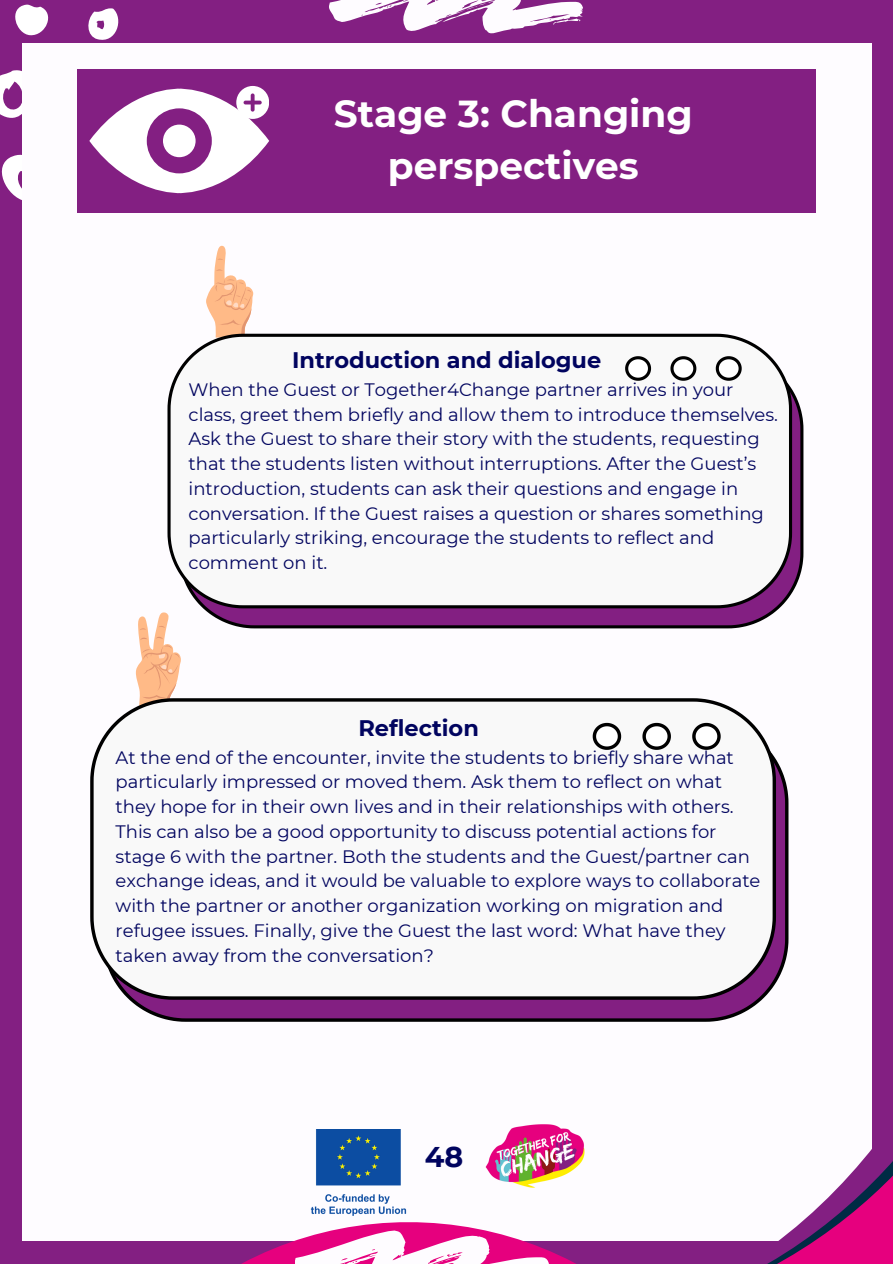
<style>
.page{position:relative;width:893px;height:1264px;background:#fff}
.page>*{position:absolute;margin:0;border:0;box-sizing:border-box;transform-origin:0 0}
.t1{font:700 37.5px/51.8px "Montserrat";color:#fff;text-align:center}
.t2{font:700 28.5px "Montserrat";color:#01045f}
.t3{font:700 22.5px "Montserrat";color:#01045f}
.t4{font:18px/24.8px "Montserrat";color:#01045f}
</style>
<div class="page">
<div style="left:0;top:0;width:892px;height:1263px;background:#831f82"></div>
<svg style="left:15px;top:4px;width:34px;height:32px"></svg>
<svg style="left:88px;top:8px;width:31px;height:32px"></svg>
<svg style="left:0;top:64px;width:23px;height:71px"></svg>
<svg style="left:1px;top:152px;width:22px;height:50px"></svg>
<div style="left:23px;top:43px;width:848px;height:1197px;background:#fefcff"></div>
<svg style="left:195px;top:1124px;width:422px;height:139px"></svg>
<svg style="left:329px;top:0;width:253px;height:34px"></svg>
<svg style="left:295px;top:1230px;width:253px;height:33px;background:#f188c3"></svg>
<svg style="left:617px;top:1063px;width:275px;height:200px"></svg>
<div style="left:77px;top:69px;width:738px;height:143px;background:#831f82"></div>
<svg style="left:89px;top:86px;width:180px;height:108px"></svg>
<div style="left:163px;top:125px;width:32px;height:32px;background:#fff;border-radius:50%"></div>
<svg style="left:136px;top:612px;width:45px;height:86px"></svg>
<svg style="left:206px;top:245px;width:47px;height:89px"></svg>
<svg style="left:177px;top:391px;width:626px;height:237px;background:#7f397f"></svg>
<svg style="left:167px;top:334px;width:626px;height:276px"></svg>
<svg style="left:713px;top:354px;width:30px;height:29px"></svg>
<svg style="left:668px;top:354px;width:30px;height:29px"></svg>
<svg style="left:623px;top:354px;width:30px;height:29px"></svg>
<svg style="left:131px;top:761px;width:658px;height:260px;background:#7a317a"></svg>
<svg style="left:90px;top:698px;width:687px;height:303px"></svg>
<svg style="left:690px;top:720px;width:32px;height:32px"></svg>
<svg style="left:640px;top:720px;width:33px;height:32px"></svg>
<svg style="left:590px;top:720px;width:33px;height:32px"></svg>
<p class="t1" style="left:334px;top:88px;width:360px">Stage 3: Changing perspectives</p>
<p class="t3" style="left:292px;top:346px;width:310px">Introduction and dialogue</p>
<p class="t4" style="left:188px;top:377px;width:591px">When the Guest or Together4Change partner arrives in your class, greet them briefly and allow them to introduce themselves.<br>Ask the Guest to share their story with the students, requesting that the students listen without interruptions. After the Guest’s introduction, students can ask their questions and engage in conversation. If the Guest raises a question or shares something particularly striking, encourage the students to reflect and comment on it.</p>
<p class="t3" style="left:358px;top:713px;width:122px">Reflection</p>
<p class="t4" style="left:115px;top:744px;width:646px">At the end of the encounter, invite the students to briefly share what particularly impressed or moved them. Ask them to reflect on what they hope for in their own lives and in their relationships with others.<br>This can also be a good opportunity to discuss potential actions for stage 6 with the partner. Both the students and the Guest/partner can exchange ideas, and it would be valuable to explore ways to collaborate with the partner or another organization working on migration and refugee issues. Finally, give the Guest the last word: What have they taken away from the conversation?</p>
<p class="t2" style="left:425px;top:1139px;width:40px">48</p>
</div>
